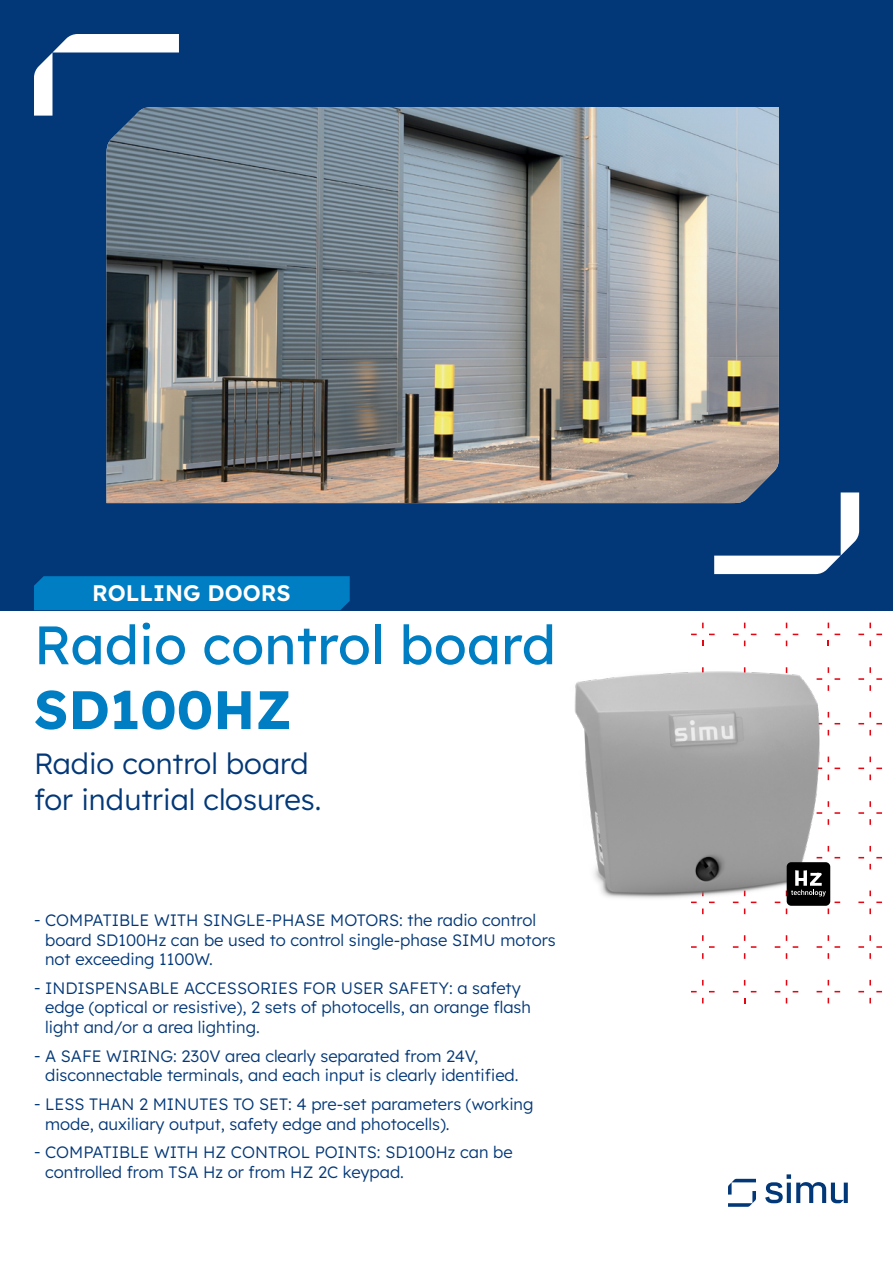
<style>
.page{position:relative;width:893px;height:1263px;background:#fff}
.page>*{position:absolute;margin:0;border:0;box-sizing:border-box;transform-origin:0 0}
.t1{font:54px "Lexend";color:#007ec3}
.t2{font:700 54px "Lexend";color:#007ec3}
.t3{font:300 29.25px/35.1px "Lexend";color:#033878}
.t4{font:600 22.5px "Lexend";color:#fff}
.t5{font:300 16.5px/19.8px "Lexend";color:#033878}
</style>
<div class="page">
<div style="left:0;top:0;width:893px;height:610px;background:#033878"></div>
<svg style="left:34px;top:34px;width:145px;height:82px"></svg>
<svg style="left:841px;top:492px;width:18px;height:63px"></svg>
<svg style="left:714px;top:556px;width:126px;height:18px;background:#ecf0f5"></svg>
<svg style="left:765px;top:1174px;width:83px;height:29px"></svg>
<svg style="left:728px;top:1179px;width:28px;height:28px"></svg>
<svg style="left:691px;top:946px;width:24px;height:13px"></svg>
<svg style="left:858px;top:946px;width:24px;height:13px"></svg>
<svg style="left:828px;top:946px;width:12px;height:13px"></svg>
<div style="left:34px;top:576px;width:316px;height:34px;background:#007ec3"></div>
<img style="left:106px;top:107px;width:673px;height:396px">
<img style="left:574px;top:622px;width:309px;height:319px">
<svg style="left:786px;top:857px;width:54px;height:57px"></svg>
<h3 class="t4" style="left:92px;top:577px;width:200px">ROLLING DOORS</h3>
<h1 class="t1" style="left:34px;top:606px;width:523px">Radio control board</h1>
<h1 class="t2" style="left:34px;top:671px;width:260px">SD100HZ</h1>
<h2 class="t3" style="left:34px;top:745px;width:289px">Radio control board for indutrial closures.</h2>
<p class="t5" style="left:45px;top:909px;width:512px;text-indent:-11px">- COMPATIBLE WITH SINGLE-PHASE MOTORS: the radio control board SD100Hz can be used to control single-phase SIMU motors not exceeding 1100W.</p>
<p class="t5" style="left:45px;top:977px;width:487px;text-indent:-11px">- INDISPENSABLE ACCESSORIES FOR USER SAFETY: a safety edge (optical or resistive), 2 sets of photocells, an orange flash light and/or a area lighting.</p>
<p class="t5" style="left:45px;top:1045px;width:475px;text-indent:-11px">- A SAFE WIRING: 230V area clearly separated from 24V, disconnectable terminals, and each input is clearly identified.</p>
<p class="t5" style="left:45px;top:1093px;width:490px;text-indent:-11px">- LESS THAN 2 MINUTES TO SET: 4 pre-set parameters (working mode, auxiliary output, safety edge and photocells).</p>
<p class="t5" style="left:45px;top:1141px;width:469px;text-indent:-11px">- COMPATIBLE WITH HZ CONTROL POINTS: SD100Hz can be controlled from TSA Hz or from HZ 2C keypad.</p>
</div>
